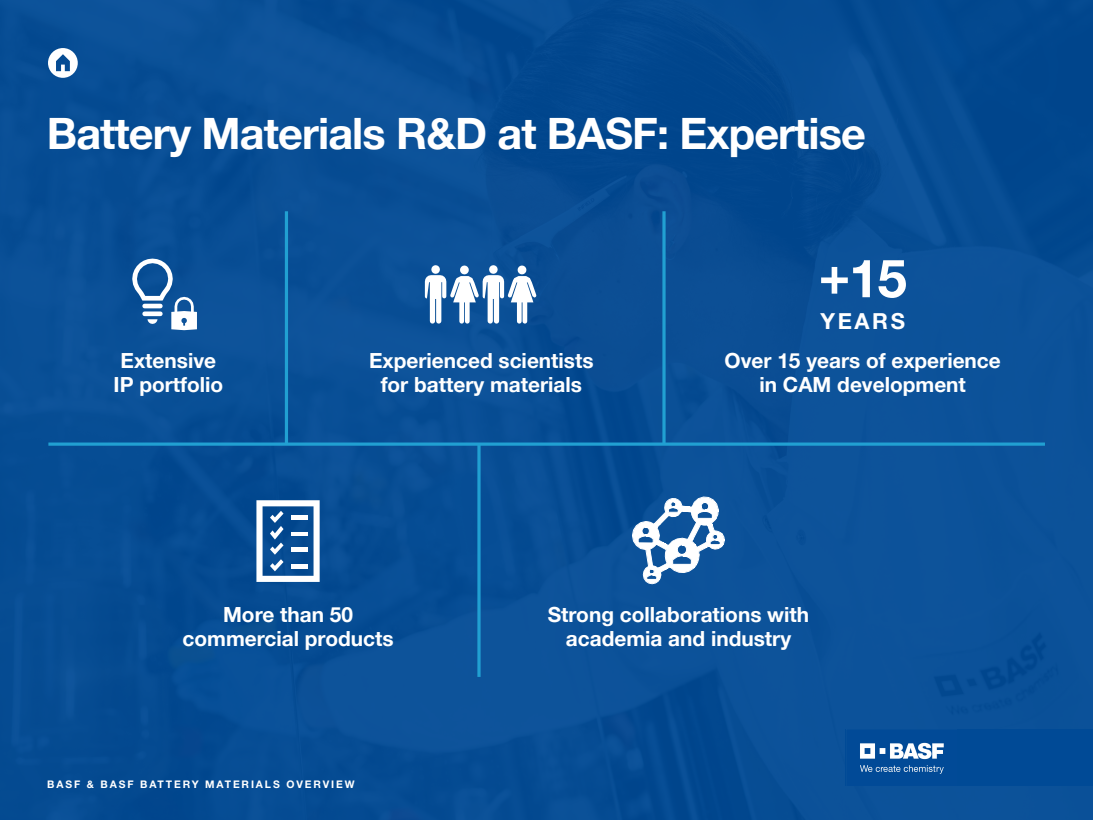
<style>
.page{position:relative;width:1093px;height:820px;background:#fff}
.page>*{position:absolute;margin:0;border:0;box-sizing:border-box;transform-origin:0 0}
.t1{font:700 52.8px "Helvetica Neue LT Pro";color:#fff}
.t2{font:700 43.2px "Helvetica Neue LT Pro";letter-spacing:-.02em;color:#fff}
.t3{font:700 22px "Helvetica Neue LT Pro";letter-spacing:.12em;color:#fff}
.t4{font:700 20.8px/24px "Helvetica Neue LT Pro";color:#fff;text-align:center}
.t5{font:700 10.4px "Helvetica Neue LT Pro";letter-spacing:.18em;color:#fff}
</style>
<div class="page">
<div style="left:0;top:0;width:1093px;height:819px;background:#094f96"></div>
<div style="left:846px;top:728px;width:247px;height:57px;background:#004a96"></div>
<img style="left:846px;top:729px;width:98px;height:45px">
<svg style="left:425px;top:265px;width:111px;height:58px"></svg>
<svg style="left:132px;top:258px;width:65px;height:72px"></svg>
<hr style="left:48px;top:442px;width:997px;height:3px;background:#21a0d2">
<svg style="left:477px;top:445px;width:4px;height:231px"></svg>
<hr style="left:285px;top:211px;width:3px;height:232px;background:#21a0d2">
<hr style="left:662px;top:211px;width:3px;height:232px;background:#21a0d2">
<svg style="left:48px;top:48px;width:30px;height:30px"></svg>
<svg style="left:256px;top:500px;width:64px;height:81px"></svg>
<svg style="left:632px;top:496px;width:93px;height:87px"></svg>
<h2 class="t2" style="left:47px;top:107px;width:821px">Battery Materials R&amp;D at BASF: Expertise</h2>
<p class="t4" style="left:114px;top:347px;width:111px">Extensive<br>IP portfolio</p>
<p class="t4" style="left:369px;top:347px;width:226px">Experienced scientists for battery materials</p>
<h1 class="t1" style="left:818px;top:246px;width:90px">+15</h1>
<p class="t3" style="left:820px;top:308px;width:86px">YEARS</p>
<p class="t4" style="left:724px;top:347px;width:278px">Over 15 years of experience in CAM development</p>
<p class="t4" style="left:182px;top:601px;width:212px">More than 50 commercial products</p>
<p class="t5" style="left:47px;top:777px;width:309px">BASF &amp; BASF BATTERY MATERIALS OVERVIEW</p>
<p class="t4" style="left:548px;top:601px;width:263px">Strong collaborations with academia and industry</p>
</div>
